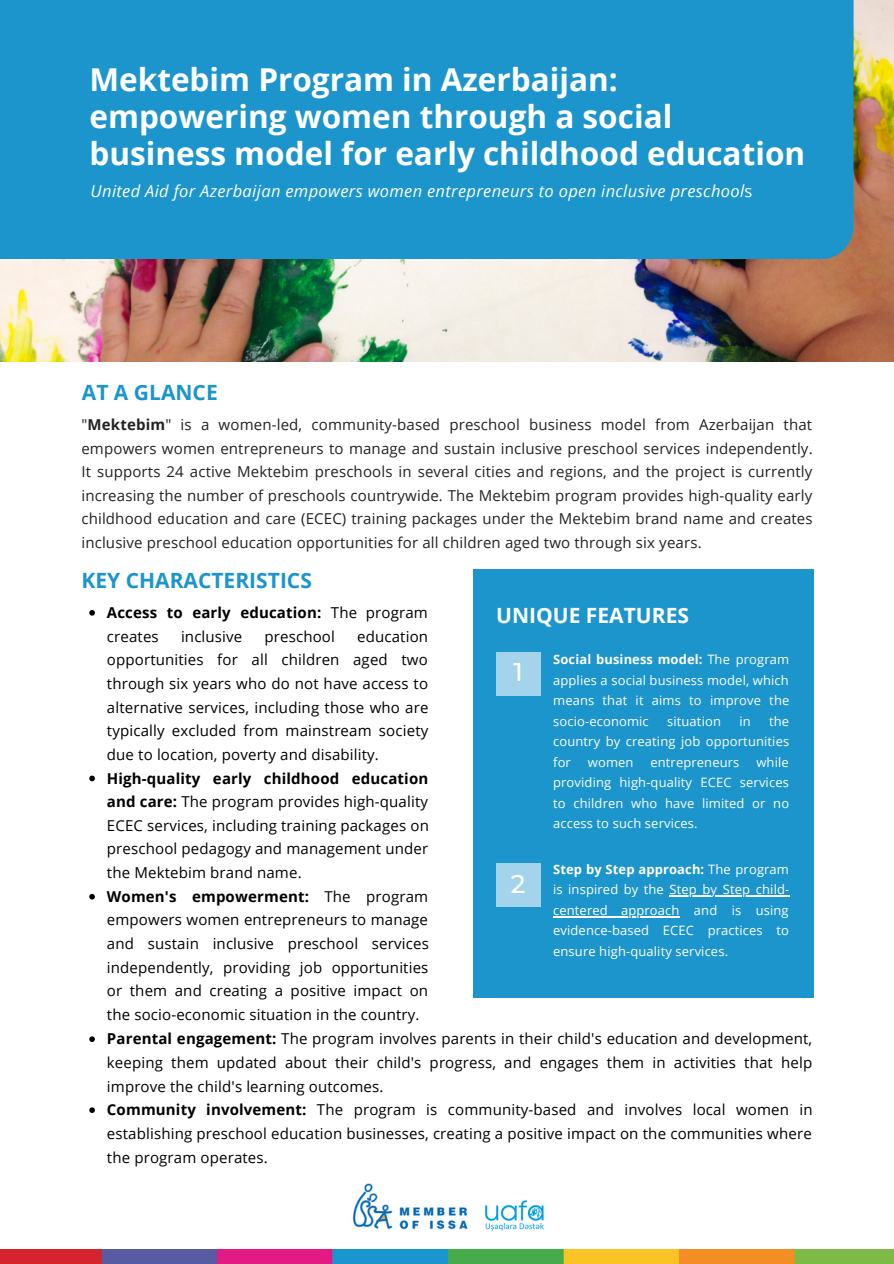
<style>
.page{position:relative;width:894px;height:1264px;background:#fff}
.page>*{position:absolute;margin:0;border:0;box-sizing:border-box;transform-origin:0 0}
.t1{font:700 31.5px/37.2px "Open Sans";color:#fff}
.t2{font:500 25.5px "Montserrat";color:#fff}
.t3{font:700 21px "Open Sans";color:#1c95cd}
.t4{font:700 21px "Open Sans";color:#fff}
.t5{font:italic 16.5px "Open Sans";letter-spacing:.02em;color:#fff}
.t6{font:15px/23.7px "Open Sans";letter-spacing:.01em;color:#000;text-align:justify}
.t7{font:15px/23.7px "Open Sans";letter-spacing:.01em;color:#222;text-align:justify}
.t8{font:700 15px "Open Sans";letter-spacing:.01em;color:#000}
.t9{font:12.9px/20.5px "Open Sans";letter-spacing:.01em;color:#fff;text-align:justify}
.s1{font-style:normal}
.s2{font-weight:700}
.s3{font-weight:400}
</style>
<div class="page">
<div style="left:472px;top:569px;width:340px;height:428px;background:#1c95cd"></div>
<img style="left:0;top:0;width:893px;height:361px">
<div style="left:0;top:0;width:853px;height:259px;background:#1c95cd"></div>
<div style="left:496px;top:651px;width:44px;height:44px;background:#a4d4eb"></div>
<hr style="left:669px;top:895px;width:120px;height:1px;background:#fff">
<hr style="left:553px;top:916px;width:126px;height:1px;background:#fff">
<div style="left:496px;top:863px;width:44px;height:44px;background:#a4d4eb"></div>
<img style="left:0;top:1249px;width:893px;height:15px">
<img style="left:352px;top:1183px;width:116px;height:46px">
<img style="left:485px;top:1200px;width:59px;height:31px">
<svg style="left:89px;top:610px;width:6px;height:5px"></svg>
<svg style="left:89px;top:775px;width:6px;height:6px"></svg>
<svg style="left:89px;top:893px;width:6px;height:6px"></svg>
<svg style="left:89px;top:1036px;width:6px;height:5px"></svg>
<svg style="left:89px;top:1107px;width:6px;height:5px"></svg>
<p class="t1" style="left:89px;top:60px;width:530px">Mektebim Program in Azerbaijan:</p>
<p class="t1" style="left:89px;top:97px;width:717px">empowering women through a social business model for early childhood education</p>
<p class="t5" style="left:91px;top:179px;width:663px">United Aid for Azerbaijan empowers women entrepreneurs to open inclusive preschool<span class="s1">s</span></p>
<p class="t3" style="left:82px;top:377px;width:137px">AT A GLANCE</p>
<p class="t7" style="left:81px;top:412px;width:732px">"<span class="s2">Mektebim</span>" is a women-led, community-based preschool business model from Azerbaijan that empowers women entrepreneurs to manage and sustain inclusive preschool services independently.<br>It supports 24 active Mektebim preschools in several cities and regions, and the project is currently increasing the number of preschools countrywide. The Mektebim program provides high-quality early childhood education and care (ECEC) training packages under the Mektebim brand name and creates inclusive preschool education opportunities for all children aged two through six years.</p>
<p class="t3" style="left:81px;top:565px;width:232px">KEY CHARACTERISTICS</p>
<p class="t8" style="left:107px;top:602px;width:322px">Access to early education: <span class="s3">The program</span></p>
<p class="t4" style="left:496px;top:601px;width:194px">UNIQUE FEATURES</p>
<p class="t6" style="left:107px;top:624px;width:53px">creates</p>
<p class="t6" style="left:181px;top:624px;width:63px">inclusive</p>
<p class="t6" style="left:264px;top:624px;width:72px">preschool</p>
<p class="t6" style="left:107px;top:624px;width:323px;text-indent:250px">education opportunities for all children aged two through six years who do not have access to alternative services, including those who are typically excluded from mainstream society due to location, poverty and disability.</p>
<p class="t6" style="left:107px;top:765px;width:323px"><span class="s2">High-quality early childhood education and care:</span> The program provides high-quality ECEC services, including training packages on preschool pedagogy and management under the Mektebim brand name.</p>
<p class="t6" style="left:107px;top:884px;width:323px"><span class="s2">Women's empowerment:</span> The program empowers women entrepreneurs to manage and sustain inclusive preschool services independently, providing job opportunities or them and creating a positive impact on the socio-economic situation in the country.</p>
<p class="t2" style="left:513px;top:656px;width:11px">1</p>
<p class="t9" style="left:553px;top:649px;width:237px"><span class="s2">Social business model:</span> The program applies a social business model, which means that it aims to improve the socio-economic</p>
<p class="t9" style="left:553px;top:710px;width:237px;text-indent:216px">the country by creating job opportunities for</p>
<p class="t9" style="left:667px;top:710px;width:55px">situation</p>
<p class="t9" style="left:739px;top:710px;width:13px">in</p>
<p class="t9" style="left:553px;top:751px;width:237px;text-indent:203px">while providing high-quality ECEC services to children who have limited or no access to such services.</p>
<p class="t9" style="left:553px;top:858px;width:237px"><span class="s2">Step by Step approach:</span> The program is inspired by the Step by Step child&shy;centered approach and is using evidence-based ECEC practices to ensure high-quality services.</p>
<p class="t9" style="left:587px;top:751px;width:47px">women</p>
<p class="t9" style="left:650px;top:751px;width:90px">entrepreneurs</p>
<p class="t2" style="left:511px;top:868px;width:16px">2</p>
<p class="t6" style="left:107px;top:1026px;width:706px"><span class="s2">Parental engagement:</span> The program involves parents in their child's education and development, keeping them updated about their child's progress, and engages them in activities that help improve the child's learning outcomes.</p>
<p class="t6" style="left:107px;top:1097px;width:707px"><span class="s2">Community involvement:</span> The program is community-based and involves local women in establishing preschool education businesses, creating a positive impact on the communities where the program operates.</p>
</div>
